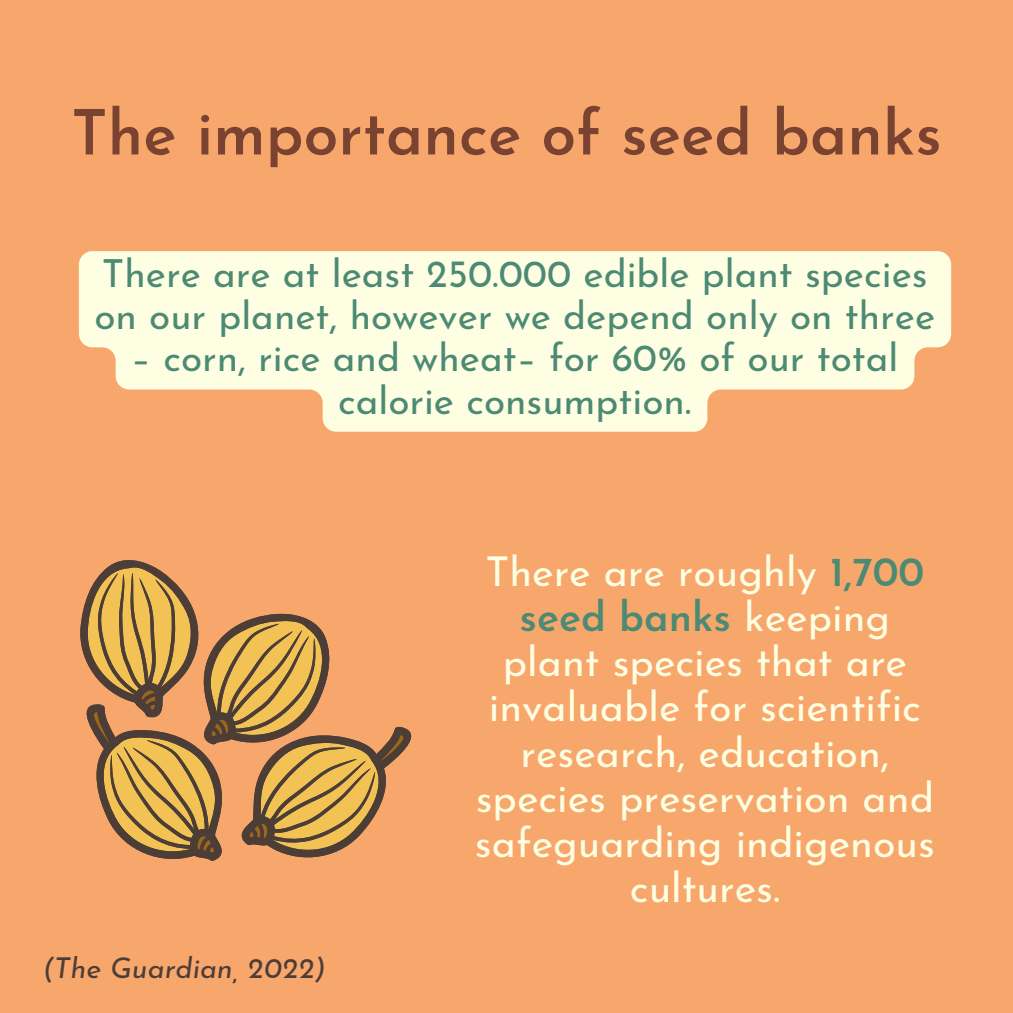
<style>
.page{position:relative;width:1013px;height:1013px;background:#fff}
.page>*{position:absolute;margin:0;border:0;box-sizing:border-box;transform-origin:0 0}
.t1{font:600 62.5px "Josefin Sans";color:#794231}
.t2{font:41.25px/45px "Josefin Sans";color:#fefee3;text-align:center}
.t3{font:38.75px/42.2px "Josefin Sans";color:#4c8a73}
.t4{font:italic 28.75px "Josefin Sans";color:#4d3d37}
.s1{font-weight:600;color:#4c8a73}
</style>
<div class="page">
<div style="left:0;top:0;width:1012px;height:1012px;background:#f8a76c"></div>
<svg style="left:80px;top:560px;width:332px;height:301px"></svg>
<svg style="left:79px;top:251px;width:872px;height:181px;background:#fdf0d0"></svg>
<p class="t1" style="left:71px;top:108px;width:872px">The importance of seed banks</p>
<p class="t3" style="left:94px;top:256px;width:842px">There are at least 250.000 edible plant species on our planet, however we depend only on three</p>
<p class="t3" style="left:131px;top:340px;width:768px;text-align:center">– corn, rice and wheat– for 60% of our total calorie consumption.</p>
<p class="t4" style="left:43px;top:956px;width:284px">(The Guardian, 2022)</p>
<p class="t2" style="left:475px;top:553px;width:461px">There are roughly <span class="s1">1,700 seed banks</span> keeping plant species that are invaluable for scientific research, education, species preservation and safeguarding indigenous cultures.</p>
</div>
